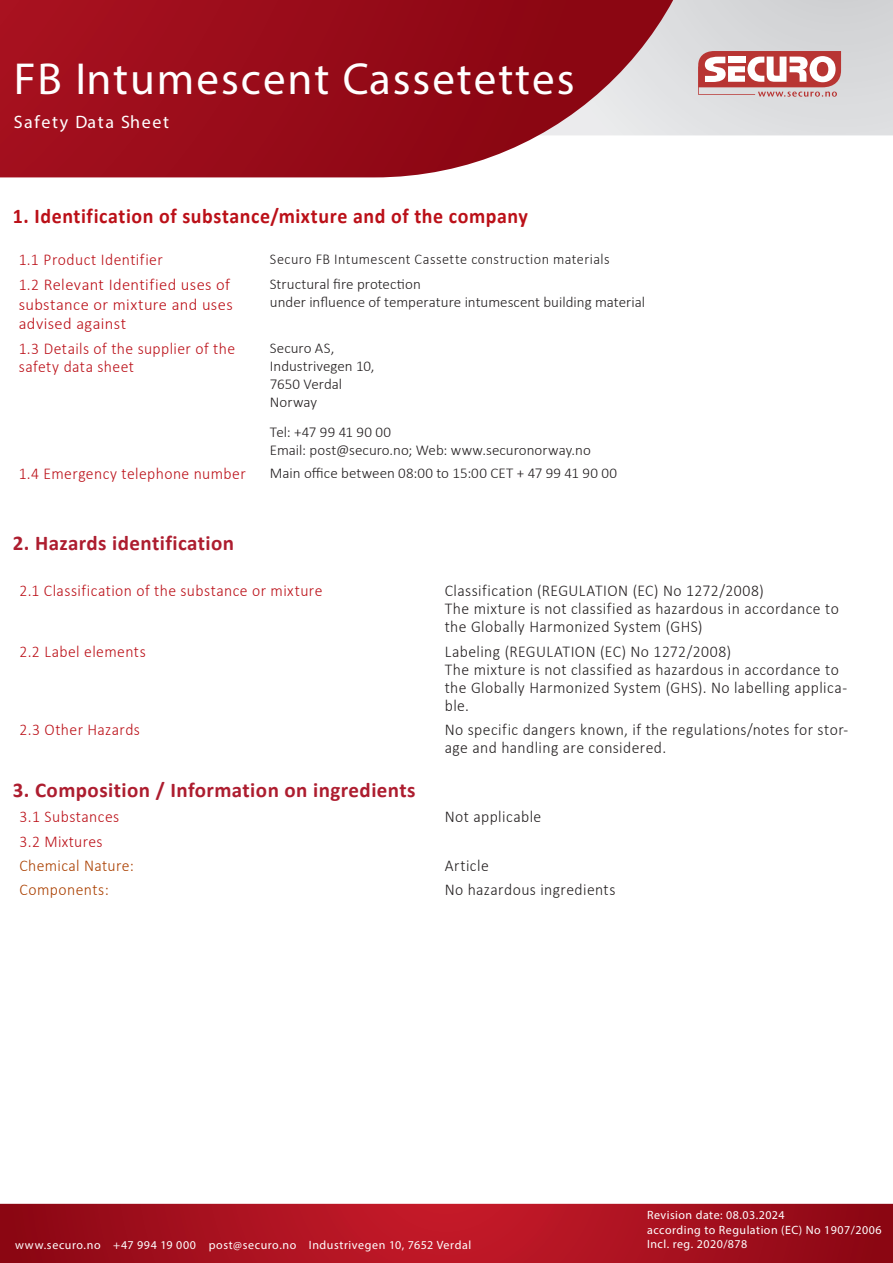
<style>
.page{position:relative;width:893px;height:1263px;background:#fff}
.page>*{position:absolute;margin:0;border:0;box-sizing:border-box;transform-origin:0 0}
.t1{font:45px "Myriad Pro";letter-spacing:.045em;color:#fff}
.t2{font:700 21px "Calibri";letter-spacing:.02em;color:#ad1d2f}
.t3{font:700 21px "Calibri";letter-spacing:.03em;color:#bb1018;scale:.95 1}
.t4{font:18px "Myriad Pro";letter-spacing:.09em;color:#fff}
.t5{font:300 16.5px/18px "Calibri";letter-spacing:.025em;color:#231f20;scale:.95 1}
.t6{font:300 16.5px/19.8px "Calibri";letter-spacing:.025em;color:#bb1018;scale:.95 1}
.t7{font:300 16.5px/24.3px "Calibri";letter-spacing:.02em;color:#aa4000;scale:.95 1}
.t8{font:300 15px/18px "Calibri";letter-spacing:.005em;color:#231f20}
.t9{font:300 15px "Calibri";letter-spacing:.03em;color:#231f20;scale:.95 1}
.t10{font:12px/14.4px "Myriad Pro";letter-spacing:.04em;color:#fff}
</style>
<div class="page">
<div style="left:715px;top:0;width:178px;height:135px;background:#d8d9db"></div>
<svg style="left:0;top:0;width:715px;height:177px;background:#a6333e"></svg>
<svg style="left:698px;top:51px;width:143px;height:46px"></svg>
<svg style="left:0;top:1204px;width:893px;height:59px;background:#a7101e"></svg>
<h1 class="t1" style="left:14px;top:51px;width:562px">FB Intumescent Cassetettes</h1>
<p class="t4" style="left:14px;top:111px;width:157px">Safety Data Sheet</p>
<p class="t3" style="left:13px;top:201px;width:544px">1. Identification of substance/mixture and of the company</p>
<p class="t6" style="left:19px;top:250px;width:153px">1.1 Product Identifier</p>
<p class="t9" style="left:270px;top:250px;width:359px">Securo FB Intumescent Cassette construction materials</p>
<p class="t6" style="left:19px;top:274px;width:227px">1.2 Relevant Identified uses of substance or mixture and uses advised against</p>
<p class="t8" style="left:270px;top:275px;width:377px">Structural fire protection<br>under influence of temperature intumescent building material</p>
<p class="t6" style="left:19px;top:339px;width:229px;line-height:18px">1.3 Details of the supplier of the safety data sheet</p>
<p class="t8" style="left:270px;top:339px;width:106px">Securo AS,<br>Industrivegen 10,<br>7650 Verdal<br>Norway</p>
<p class="t8" style="left:270px;top:423px;width:322px">Tel: +47 99 41 90 00<br>Email: post@securo.no; Web: www.securonorway.no</p>
<p class="t6" style="left:19px;top:463px;width:240px">1.4 Emergency telephone number</p>
<p class="t8" style="left:270px;top:464px;width:349px">Main office between 08:00 to 15:00 CET + 47 99 41 90 00</p>
<p class="t2" style="left:13px;top:528px;width:223px">2. Hazards identification</p>
<p class="t6" style="left:20px;top:581px;width:320px">2.1 Classification of the substance or mixture</p>
<p class="t5" style="left:445px;top:582px;width:416px">Classification (REGULATION (EC) No 1272/2008)<br>The mixture is not classified as hazardous in accordance to the Globally Harmonized System (GHS)</p>
<p class="t6" style="left:20px;top:641px;width:134px">2.2 Label elements</p>
<p class="t5" style="left:445px;top:642px;width:425px">Labeling (REGULATION (EC) No 1272/2008)<br>The mixture is not classified as hazardous in accordance to the Globally Harmonized System (GHS). No labelling applica&shy;ble.</p>
<p class="t6" style="left:20px;top:720px;width:128px">2.3 Other Hazards</p>
<p class="t5" style="left:445px;top:720px;width:426px">No specific dangers known, if the regulations/notes for stor&shy;age and handling are considered.</p>
<p class="t2" style="left:13px;top:775px;width:404px">3. Composition / Information on ingredients</p>
<p class="t5" style="left:445px;top:808px;width:103px">Not applicable</p>
<p class="t5" style="left:445px;top:856px;width:48px">Article</p>
<p class="t6" style="left:20px;top:804px;width:107px;line-height:24.3px">3.1 Substances<br>3.2 Mixtures</p>
<p class="t7" style="left:20px;top:853px;width:122px">Chemical Nature:<br>Components:</p>
<p class="t5" style="left:445px;top:881px;width:181px">No hazardous ingredients</p>
<p class="t10" style="left:15px;top:1238px;width:458px">www.securo.no +47 994 19 000 post@securo.no Industrivegen 10, 7652 Verdal</p>
<p class="t10" style="left:647px;top:1208px;width:236px">Revision date: 08.03.2024<br>according to Regulation (EC) No 1907/2006<br>Incl. reg. 2020/878</p>
</div>
